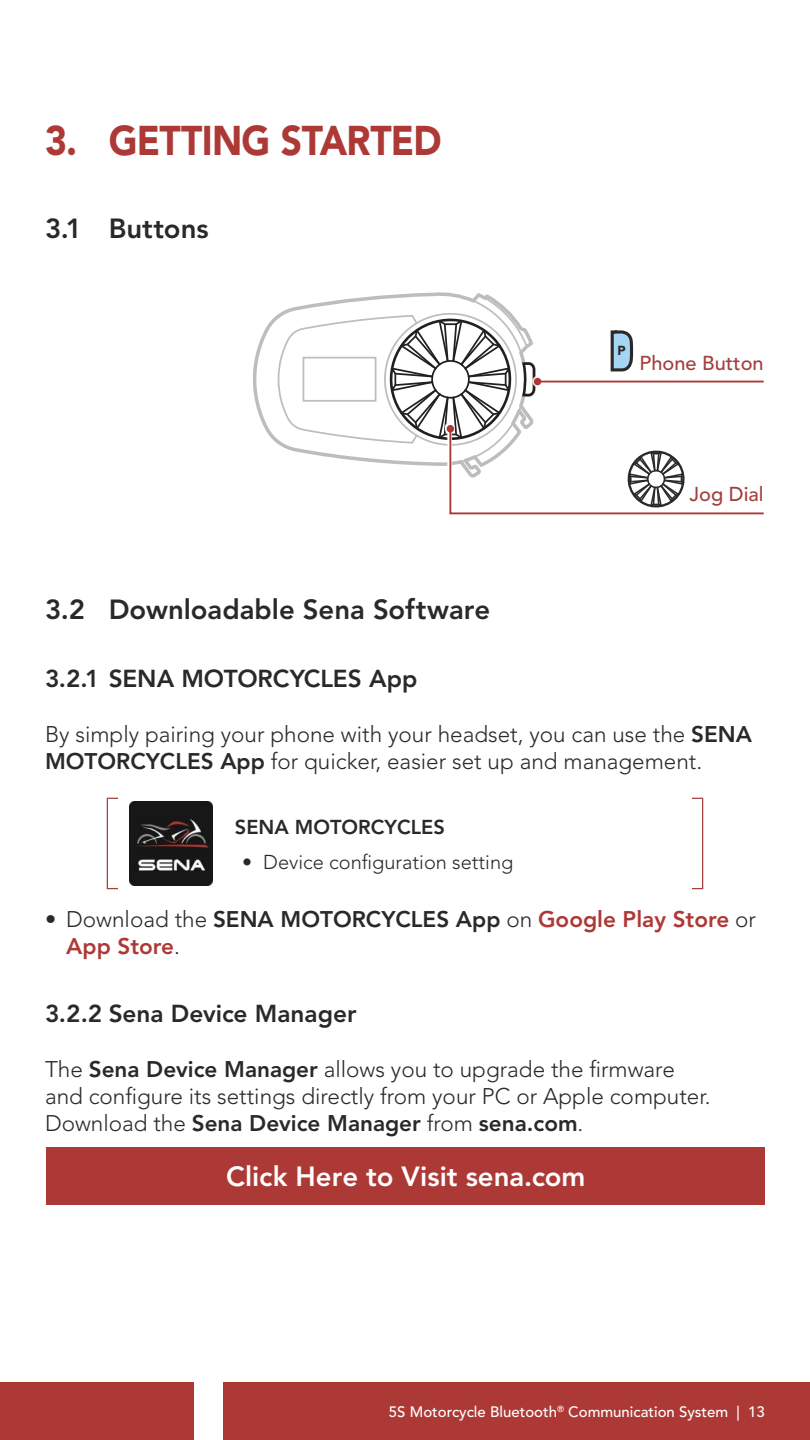
<style>
.page{position:relative;width:810px;height:1440px;background:#fff}
.page>*{position:absolute;margin:0;border:0;box-sizing:border-box;transform-origin:0 0}
.t1{font:900 41.25px "Avenir LT Std";letter-spacing:-.02em;color:#ad3936;scale:.9 1}
.t2{font:800 27.5px "Avenir LT Std";color:#2b2829}
.t3{font:800 27.5px "Avenir LT Std";color:#fff}
.t4{font:800 24.38px "Avenir LT Std";letter-spacing:-.005em;color:#2b2829}
.t5{font:300 22.5px/27px "Avenir LT Std";color:#2b2829}
.t6{font:800 22.5px/27px "Avenir LT Std";color:#ad3936}
.t7{font:300 20px "Avenir LT Std";color:#2b2829}
.t8{font:500 20px "Avenir LT Std";color:#a23f3d}
.t9{font:800 20px "Avenir LT Std";color:#2b2829}
.t10{font:500 15px "Avenir LT Std";color:#fff}
.t11{font:900 13px "Avenir LT Std";color:#2b2829}
.s1{font-weight:800}
.s2{font-weight:300;color:#2b2829}
.s3{color:#2b2829}
</style>
<div class="page">
<div style="left:0;top:1383px;width:194px;height:57px;background:#ad3936"></div>
<div style="left:223px;top:1383px;width:587px;height:57px;background:#ad3936"></div>
<svg style="left:253px;top:292px;width:196px;height:151px"></svg>
<svg style="left:277px;top:293px;width:487px;height:222px"></svg>
<hr style="left:107px;top:799px;width:1px;height:89px;background:#a23f3d">
<hr style="left:702px;top:799px;width:1px;height:89px;background:#a23f3d">
<img style="left:130px;top:802px;width:83px;height:83px">
<div style="left:47px;top:1147px;width:718px;height:57px;background:#ad3936"></div>
<h1 class="t1" style="left:45px;top:117px;width:442px">3. GETTING STARTED</h1>
<p class="t2" style="left:45px;top:217px;width:165px">3.1 Buttons</p>
<p class="t2" style="left:45px;top:598px;width:447px">3.2 Downloadable Sena Software</p>
<p class="t11" style="left:618px;top:343px;width:10px">P</p>
<p class="t8" style="left:639px;top:355px;width:126px">Phone Button</p>
<p class="t8" style="left:690px;top:486px;width:76px">Jog Dial</p>
<p class="t4" style="left:45px;top:668px;width:374px">3.2.1 SENA MOTORCYCLES App</p>
<p class="t5" style="left:45px;top:723px;width:709px">By simply pairing your phone with your headset, you can use the <span class="s1">SENA<br>MOTORCYCLES App</span> for quicker, easier set up and management.</p>
<p class="t9" style="left:235px;top:819px;width:211px">SENA MOTORCYCLES</p>
<p class="t7" style="left:242px;top:854px;width:273px">• Device configuration setting</p>
<p class="t6" style="left:66px;top:907px;width:691px;text-indent:-21px"><span class="s2">• Download the</span> <span class="s3">SENA MOTORCYCLES App</span> <span class="s2">on</span> Google Play Store <span class="s2">or<br></span>App Store<span class="s2">.</span></p>
<p class="t4" style="left:45px;top:1003px;width:313px">3.2.2 Sena Device Manager</p>
<p class="t5" style="left:45px;top:1058px;width:667px">The <span class="s1">Sena Device Manager</span> allows you to upgrade the firmware and configure its settings directly from your PC or Apple computer.<br>Download the <span class="s1">Sena Device Manager</span> from <span class="s1">sena.com</span>.</p>
<p class="t3" style="left:226px;top:1165px;width:361px">Click Here to Visit sena.com</p>
<p class="t10" style="left:389px;top:1406px;width:378px">5S Motorcycle Bluetooth<sup>®</sup> Communication System | 13</p>
</div>
